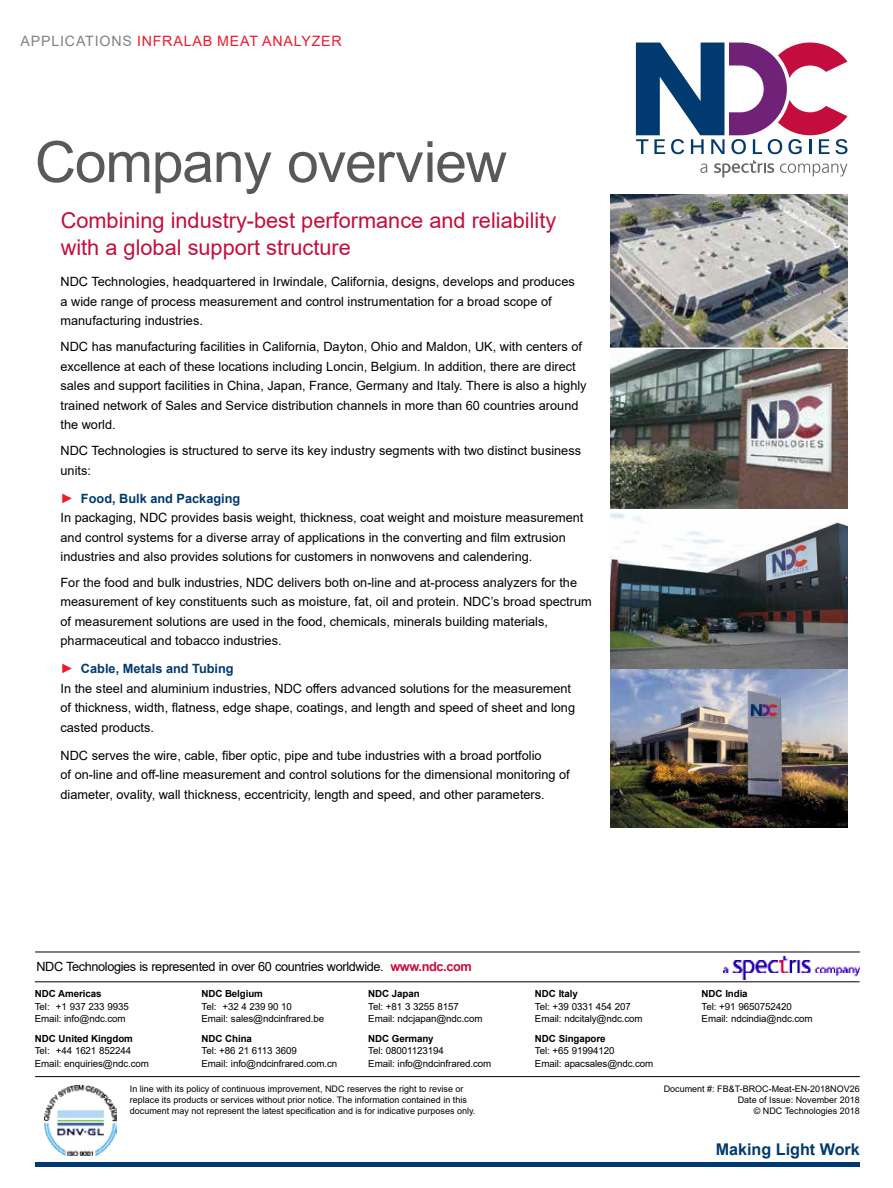
<style>
.page{position:relative;width:893px;height:1188px;background:#fff}
.page>*{position:absolute;margin:0;border:0;box-sizing:border-box;transform-origin:0 0}
.t1{font:57px "Arial";letter-spacing:-.02em;color:#58595b}
.t2{font:21.75px/27px "Arial";color:#c40d3c}
.t3{font:700 16.2px "Arial";color:#003a70}
.t4{font:14.25px "Arial";letter-spacing:.055em;color:#ed1b2f}
.t5{font:12.75px/19.5px "Arial";color:#000}
.t6{font:12.75px "Arial";letter-spacing:-.03em;color:#000}
.t7{font:9.75px/12.8px "Arial";letter-spacing:-.01em;color:#000}
.t8{font:700 9.75px "Arial";letter-spacing:-.01em;color:#000}
.t9{font:9px/10.8px "Arial";color:#000}
.s1{color:#808285}
.s2{font-size:13.5px;color:#ed1b2f}
.s3{font-weight:700;color:#003a70}
.s4{font-weight:700;color:#c40d3c}
</style>
<div class="page">
<img style="left:610px;top:194px;width:237px;height:315px">
<img style="left:610px;top:512px;width:237px;height:156px">
<hr style="left:602px;top:348px;width:254px;height:1px;background:#fff">
<img style="left:610px;top:670px;width:237px;height:158px">
<svg style="left:636px;top:43px;width:211px;height:111px"></svg>
<svg style="left:714px;top:160px;width:60px;height:18px"></svg>
<svg style="left:700px;top:164px;width:7px;height:9px"></svg>
<svg style="left:780px;top:164px;width:67px;height:13px"></svg>
<div style="left:35px;top:1162px;width:825px;height:5px;background:#003a70"></div>
<hr style="left:35px;top:952px;width:825px;height:1px;background:#000">
<hr style="left:35px;top:981px;width:825px;height:1px;background:#000">
<hr style="left:35px;top:1076px;width:825px;height:1px;background:#000">
<img style="left:724px;top:956px;width:136px;height:24px">
<img style="left:44px;top:1085px;width:73px;height:70px">
<p class="t4" style="left:21px;top:31px;width:323px"><span class="s1">APPLICATIONS</span> INFRALAB MEAT ANALYZER</p>
<h1 class="t1" style="left:35px;top:123px;width:474px">Company overview</h1>
<h2 class="t2" style="left:61px;top:207px;width:497px">Combining industry-best performance and reliability with a global support structure</h2>
<p class="t5" style="left:61px;top:272px;width:516px">NDC Technologies, headquartered in Irwindale, California, designs, develops and produces a wide range of process measurement and control instrumentation for a broad scope of manufacturing industries.</p>
<p class="t5" style="left:61px;top:337px;width:528px">NDC has manufacturing facilities in California, Dayton, Ohio and Maldon, UK, with centers of excellence at each of these locations including Loncin, Belgium. In addition, there are direct sales and support facilities in China, Japan, France, Germany and Italy. There is also a highly trained network of Sales and Service distribution channels in more than 60 countries around the world.</p>
<p class="t5" style="left:61px;top:441px;width:522px">NDC Technologies is structured to serve its key industry segments with two distinct business units:</p>
<p class="t5" style="left:61px;top:488px;width:524px"><span class="s2">►</span> <span class="s3">Food, Bulk and Packaging<br></span>In packaging, NDC provides basis weight, thickness, coat weight and moisture measurement and control systems for a diverse array of applications in the converting and film extrusion industries and also provides solutions for customers in nonwovens and calendering.</p>
<p class="t5" style="left:61px;top:573px;width:533px">For the food and bulk industries, NDC delivers both on-line and at-process analyzers for the measurement of key constituents such as moisture, fat, oil and protein. NDC’s broad spectrum of measurement solutions are used in the food, chemicals, minerals building materials, pharmaceutical and tobacco industries.</p>
<p class="t5" style="left:61px;top:659px;width:516px"><span class="s2">►</span> <span class="s3">Cable, Metals and Tubing<br></span>In the steel and aluminium industries, NDC offers advanced solutions for the measurement of thickness, width, flatness, edge shape, coatings, and length and speed of sheet and long casted products.</p>
<p class="t5" style="left:61px;top:746px;width:511px">NDC serves the wire, cable, fiber optic, pipe and tube industries with a broad portfolio<br>of on-line and off-line measurement and control solutions for the dimensional monitoring of diameter, ovality, wall thickness, eccentricity, length and speed, and other parameters.</p>
<p class="t6" style="left:36px;top:958px;width:437px">NDC Technologies is represented in over 60 countries worldwide. <span class="s4">www.ndc.com</span></p>
<p class="t8" style="left:35px;top:987px;width:68px">NDC Americas</p>
<p class="t7" style="left:35px;top:1000px;width:95px">Tel: +1 937 233 9935<br>Email: info@ndc.com</p>
<p class="t8" style="left:35px;top:1031px;width:100px">NDC United Kingdom</p>
<p class="t7" style="left:35px;top:1044px;width:116px">Tel: +44 1621 852244<br>Email: enquiries@ndc.com</p>
<p class="t8" style="left:202px;top:987px;width:63px">NDC Belgium</p>
<p class="t7" style="left:202px;top:1000px;width:124px">Tel: +32 4 239 90 10<br>Email: sales@ndcinfrared.be</p>
<p class="t8" style="left:202px;top:1031px;width:52px">NDC China</p>
<p class="t7" style="left:202px;top:1044px;width:137px">Tel: +86 21 6113 3609<br>Email: info@ndcinfrared.com.cn</p>
<p class="t8" style="left:368px;top:987px;width:53px">NDC Japan</p>
<p class="t7" style="left:368px;top:1000px;width:116px">Tel: +81 3 3255 8157<br>Email: ndcjapan@ndc.com</p>
<p class="t8" style="left:368px;top:1031px;width:67px">NDC Germany</p>
<p class="t7" style="left:368px;top:1044px;width:125px">Tel: 08001123194<br>Email: info@ndcinfrared.com</p>
<p class="t9" style="left:130px;top:1084px;width:347px">In line with its policy of continuous improvement, NDC reserves the right to revise or replace its products or services without prior notice. The information contained in this document may not represent the latest specification and is for indicative purposes only.</p>
<p class="t8" style="left:535px;top:987px;width:44px">NDC Italy</p>
<p class="t7" style="left:535px;top:1000px;width:109px">Tel: +39 0331 454 207<br>Email: ndcitaly@ndc.com</p>
<p class="t8" style="left:535px;top:1031px;width:72px">NDC Singapore</p>
<p class="t7" style="left:535px;top:1044px;width:120px">Tel: +65 91994120<br>Email: apacsales@ndc.com</p>
<p class="t8" style="left:702px;top:987px;width:48px">NDC India</p>
<p class="t7" style="left:702px;top:1000px;width:112px">Tel: +91 9650752420<br>Email: ndcindia@ndc.com</p>
<p class="t9" style="left:664px;top:1083px;width:198px;text-align:right">Document #: FB&amp;T-BROC-Meat-EN-2018NOV26<br>Date of Issue: November 2018<br>© NDC Technologies 2018</p>
<p class="t3" style="left:716px;top:1138px;width:146px">Making Light Work</p>
</div>
